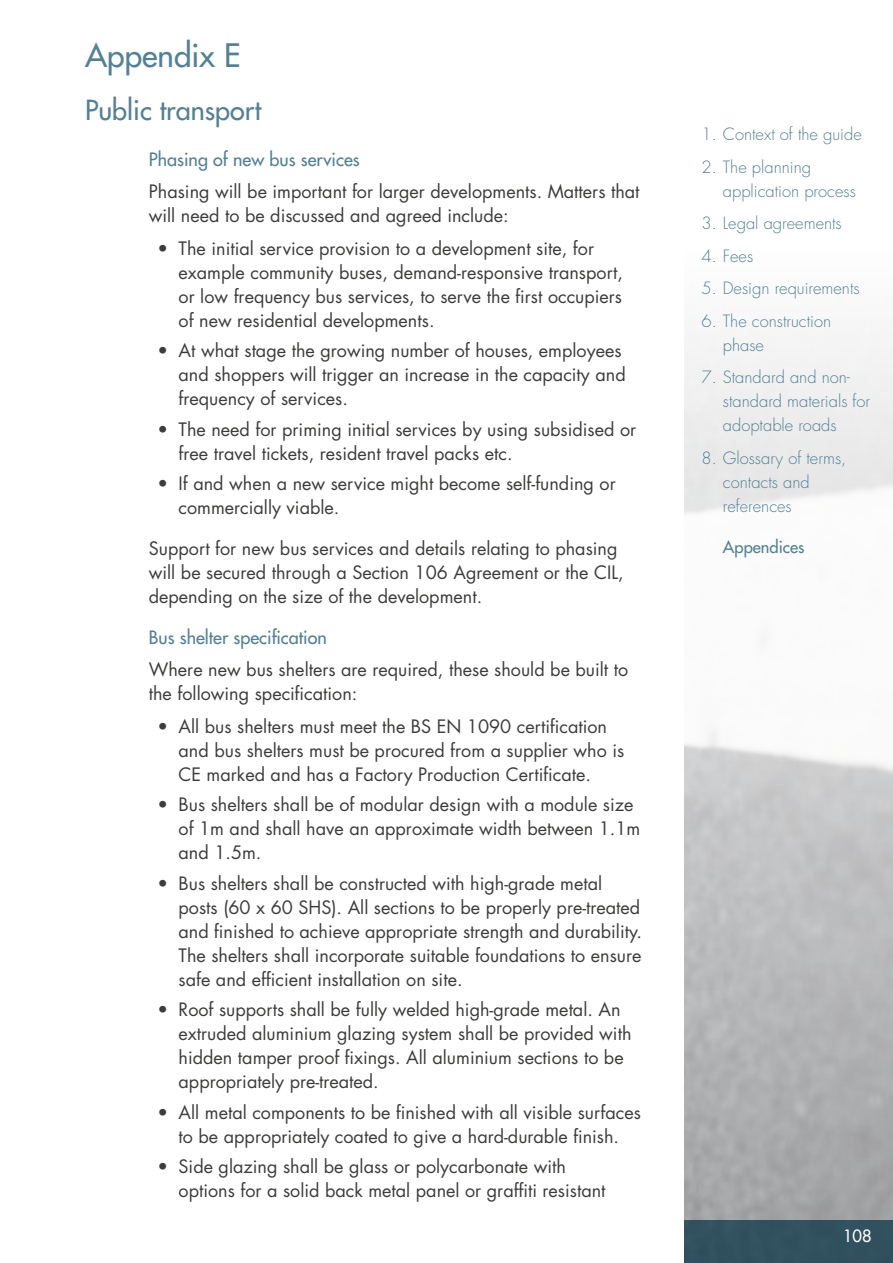
<style>
.page{position:relative;width:893px;height:1263px;background:#fff}
.page>*{position:absolute;margin:0;border:0;box-sizing:border-box;transform-origin:0 0}
.Heading_2__H2{font:31.5px "Futura LT";color:#518196}
.Heading_3__H3{font:27px "Futura LT";color:#518196}
.Text__P{font:18px/24px "Futura LT";color:#3c3c3b}
.App_Subhead__P{font:18px "Futura LT";color:#518196}
.Subhead__P{font:18px "Futura LT";color:#518196}
.t1{font:300 16.5px/24px "Futura LT";color:#518196}
.t2{font:16.5px "Futura LT";color:#518196}
.t3{font:16.5px "Futura LT";color:#fff}
</style>
<div class="page">
<div style="left:685px;top:1220px;width:208px;height:43px;background:#32515f"></div>
<h2 class="Heading_2__H2" style="left:85px;top:35px;width:157px">Appendix E</h2>
<h3 class="Heading_3__H3" style="left:85px;top:93px;width:178px">Public transport</h3>
<p class="App_Subhead__P" style="left:149px;top:147px;width:212px">Phasing of new bus services</p>
<p class="Text__P" style="left:149px;top:180px;width:492px">Phasing will be important for larger developments. Matters that will need to be discussed and agreed include:</p>
<p class="Text__P" style="left:179px;top:236px;width:446px;text-indent:-21px">• The initial service provision to a development site, for example community buses, demand-responsive transport, or low frequency bus services, to serve the first occupiers of new residential developments.</p>
<p class="Text__P" style="left:179px;top:339px;width:449px;text-indent:-21px">• At what stage the growing number of houses, employees and shoppers will trigger an increase in the capacity and frequency of services.</p>
<p class="Text__P" style="left:179px;top:417px;width:459px;text-indent:-21px">• The need for priming initial services by using subsidised or free travel tickets, resident travel packs etc.</p>
<p class="Text__P" style="left:179px;top:471px;width:439px;text-indent:-21px">• If and when a new service might become self-funding or commercially viable.</p>
<p class="Text__P" style="left:149px;top:536px;width:476px">Support for new bus services and details relating to phasing will be secured through a Section 106 Agreement or the CIL, depending on the size of the development.</p>
<p class="Subhead__P" style="left:149px;top:626px;width:180px">Bus shelter specification</p>
<p class="Text__P" style="left:149px;top:658px;width:481px">Where new bus shelters are required, these should be built to the following specification:</p>
<p class="Text__P" style="left:179px;top:714px;width:447px;text-indent:-21px">• All bus shelters must meet the BS EN 1090 certification and bus shelters must be procured from a supplier who is<br>CE marked and has a Factory Production Certificate.</p>
<p class="Text__P" style="left:179px;top:793px;width:463px;text-indent:-21px">• Bus shelters shall be of modular design with a module size of 1m and shall have an approximate width between 1.1m and 1.5m.</p>
<p class="Text__P" style="left:179px;top:871px;width:465px;text-indent:-21px">• Bus shelters shall be constructed with high-grade metal posts (60 x 60 SHS). All sections to be properly pre-treated and finished to achieve appropriate strength and durability.<br>The shelters shall incorporate suitable foundations to ensure safe and efficient installation on site.</p>
<p class="Text__P" style="left:179px;top:998px;width:454px;text-indent:-21px">• Roof supports shall be fully welded high-grade metal. An extruded aluminium glazing system shall be provided with hidden tamper proof fixings. All aluminium sections to be appropriately pre-treated.</p>
<p class="Text__P" style="left:157px;top:1100px;width:485px;text-align:center">• All metal components to be finished with all visible surfaces to be appropriately coated to give a hard-durable finish.</p>
<p class="Text__P" style="left:179px;top:1154px;width:428px;text-indent:-21px">• Side glazing shall be glass or polycarbonate with options for a solid back metal panel or graffiti resistant</p>
<p class="t1" style="left:702px;top:123px;width:162px">1. Context of the guide</p>
<p class="t1" style="left:723px;top:155px;width:135px;text-indent:-21px">2. The planning application process</p>
<p class="t1" style="left:702px;top:212px;width:142px">3. Legal agreements</p>
<p class="t1" style="left:702px;top:244px;width:53px">4. Fees</p>
<p class="t1" style="left:702px;top:277px;width:160px">5. Design requirements</p>
<p class="t1" style="left:723px;top:309px;width:110px;text-indent:-21px">6. The construction phase</p>
<p class="t1" style="left:723px;top:366px;width:149px;text-indent:-21px">7. Standard and non&shy;standard materials for adoptable roads</p>
<p class="t1" style="left:723px;top:446px;width:125px;text-indent:-21px">8. Glossary of terms, contacts and references</p>
<p class="t2" style="left:723px;top:536px;width:83px">Appendices</p>
<p class="t3" style="left:843px;top:1225px;width:30px">108</p>
</div>
